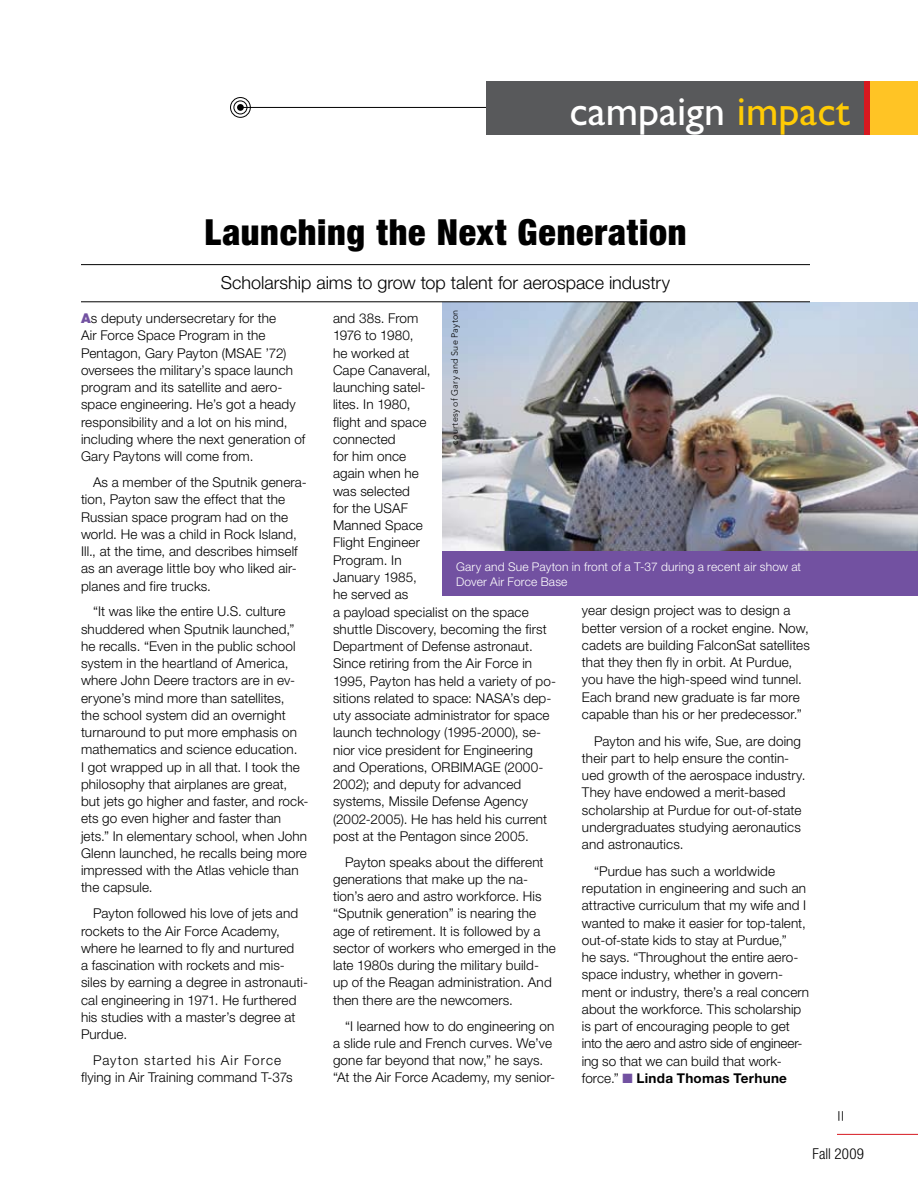
<style>
.page{position:relative;width:918px;height:1188px;background:#fff}
.page>*{position:absolute;margin:0;border:0;box-sizing:border-box;transform-origin:0 0}
.t1{font:42px "Gill Sans";color:#fff}
.t2{font:900 condensed 36px "Helvetica Neue";letter-spacing:.02em;color:#000}
.t3{font:300 18px "Helvetica Neue";color:#000}
.t4{font:300 condensed 15px "Helvetica Neue";letter-spacing:.01em;color:#000}
.t5{font:300 15px "SF Grandezza";color:#000}
.t6{font:300 13.5px/17.2px "Helvetica Neue";letter-spacing:.01em;color:#000}
.t7{font:300 12px/15px "Helvetica Neue";letter-spacing:.015em;color:#fff}
.t8{font:300 9px "Avenir";letter-spacing:.025em;color:#000}
.s1{color:#ffcb05}
.s2{font-family:"Helvetica Neue LT Std";font-weight:900;color:#7251a1}
.s3{color:#7251a1}
.s4{font-weight:700}
</style>
<div class="page">
<img style="left:442px;top:302px;width:476px;height:249px">
<div style="left:442px;top:551px;width:476px;height:45px;background:#7251a1"></div>
<hr style="left:837px;top:1134px;width:81px;height:1px;background:#d71920">
<hr style="left:81px;top:264px;width:729px;height:1px;background:#000">
<hr style="left:81px;top:302px;width:729px;height:1px;background:#000">
<hr style="left:240px;top:107px;width:678px;height:1px;background:#000">
<div style="left:230px;top:97px;width:21px;height:21px;border:1px solid #000;border-radius:50%"></div>
<div style="left:234px;top:101px;width:13px;height:13px;border:1px solid #000;border-radius:50%"></div>
<div style="left:237px;top:104px;width:7px;height:7px;background:#000;border-radius:50%"></div>
<div style="left:486px;top:81px;width:432px;height:54px;background:#58595b"></div>
<div style="left:864px;top:81px;width:54px;height:54px;background:#ffc425"></div>
<div style="left:864px;top:81px;width:6px;height:54px;background:#d71920"></div>
<h1 class="t1" style="left:569px;top:87px;width:282px">campaign <span class="s1">impact</span></h1>
<h2 class="t2" style="left:204px;top:210px;width:484px">Launching the Next Generation</h2>
<h3 class="t3" style="left:221px;top:271px;width:451px">Scholarship aims to grow top talent for aerospace industry</h3>
<p class="t6" style="left:81px;top:309px;width:226px"><span class="s2">A</span>s deputy undersecretary for the<br>Air Force Space Program in the Pentagon, Gary Payton (MSAE ’72) oversees the military’s space launch program and its satellite and aero&shy;space engineering. He’s got a heady responsibility and a lot on his mind, including where the next generation of Gary Paytons will come from.</p>
<p class="t6" style="left:81px;top:473px;width:227px;text-indent:12px">As a member of the Sputnik genera&shy;tion, Payton saw the effect that the Russian space program had on the world. He was a child in Rock Island, Ill., at the time, and describes himself as an average little boy who liked air&shy;planes and fire trucks.</p>
<p class="t6" style="left:81px;top:603px;width:229px;text-indent:12px">“It was like the entire U.S. culture shuddered when Sputnik launched,” he recalls. “Even in the public school system in the heartland of America, where John Deere tractors are in ev&shy;eryone’s mind more than satellites,<br>the school system did an overnight turnaround to put more emphasis on mathematics and science education.<br>I got wrapped up in all that. I took the philosophy that airplanes are great, but jets go higher and faster, and rock&shy;ets go even higher and faster than jets.” In elementary school, when John Glenn launched, he recalls being more impressed with the Atlas vehicle than the capsule.</p>
<p class="t6" style="left:81px;top:905px;width:229px;text-indent:12px">Payton followed his love of jets and rockets to the Air Force Academy, where he learned to fly and nurtured<br>a fascination with rockets and mis&shy;siles by earning a degree in astronauti&shy;cal engineering in 1971. He furthered his studies with a master’s degree at<br>Purdue.</p>
<p class="t6" style="left:81px;top:1051px;width:213px;text-align:center">Payton started his Air Force flying in Air Training command T-37s</p>
<p class="t8" style="left:449px;top:445px;width:137px;rotate:-90deg">courtesy of Gary and Sue Payton</p>
<p class="t6" style="left:333px;top:309px;width:225px">and 38s. From<br>1976 to 1980,<br>he worked at<br>Cape Canaveral,<br>launching satel-<br>lites. In 1980,<br>flight and space<br>connected<br>for him once<br>again when he<br>was selected<br>for the USAF<br>Manned Space<br>Flight Engineer<br>Program. In<br>January 1985,<br>he served as<br>a payload specialist on the space shuttle Discovery, becoming the first<br>Department of Defense astronaut.<br>Since retiring from the Air Force in<br>1995, Payton has held a variety of po&shy;sitions related to space: NASA’s dep&shy;uty associate administrator for space launch technology (1995-2000), se&shy;nior vice president for Engineering and Operations, ORBIMAGE (2000-<br>2002); and deputy for advanced systems, Missile Defense Agency (2002-2005). He has held his current post at the Pentagon since 2005.</p>
<p class="t6" style="left:333px;top:853px;width:224px;text-indent:12px">Payton speaks about the different generations that make up the na&shy;tion’s aero and astro workforce. His “Sputnik generation” is nearing the age of retirement. It is followed by a sector of workers who emerged in the late 1980s during the military build&shy;up of the Reagan administration. And then there are the newcomers.</p>
<p class="t6" style="left:333px;top:1017px;width:224px;text-indent:12px">“I learned how to do engineering on a slide rule and French curves. We’ve gone far beyond that now,” he says. “At the Air Force Academy, my senior-</p>
<p class="t7" style="left:456px;top:559px;width:347px">Gary and Sue Payton in front of a T-37 during a recent air show at<br>Dover Air Force Base</p>
<p class="t6" style="left:582px;top:602px;width:229px">year design project was to design a better version of a rocket engine. Now, cadets are building FalconSat satellites that they then fly in orbit. At Purdue, you have the high-speed wind tunnel.<br>Each brand new graduate is far more capable than his or her predecessor.”</p>
<p class="t6" style="left:582px;top:732px;width:225px;text-indent:12px">Payton and his wife, Sue, are doing their part to help ensure the contin&shy;ued growth of the aerospace industry.<br>They have endowed a merit-based scholarship at Purdue for out-of-state undergraduates studying aeronautics and astronautics.</p>
<p class="t6" style="left:582px;top:862px;width:229px;text-indent:12px">“Purdue has such a worldwide reputation in engineering and such an attractive curriculum that my wife and I wanted to make it easier for top-talent, out-of-state kids to stay at Purdue,”<br>he says. “Throughout the entire aero&shy;space industry, whether in govern&shy;ment or industry, there’s a real concern about the workforce. This scholarship is part of encouraging people to get into the aero and astro side of engineer&shy;ing so that we can build that work&shy;force.” <span class="s3">■</span> <span class="s4">Linda Thomas Terhune</span></p>
<p class="t5" style="left:837px;top:1107px;width:9px">11</p>
<p class="t4" style="left:813px;top:1146px;width:53px">Fall 2009</p>
</div>
